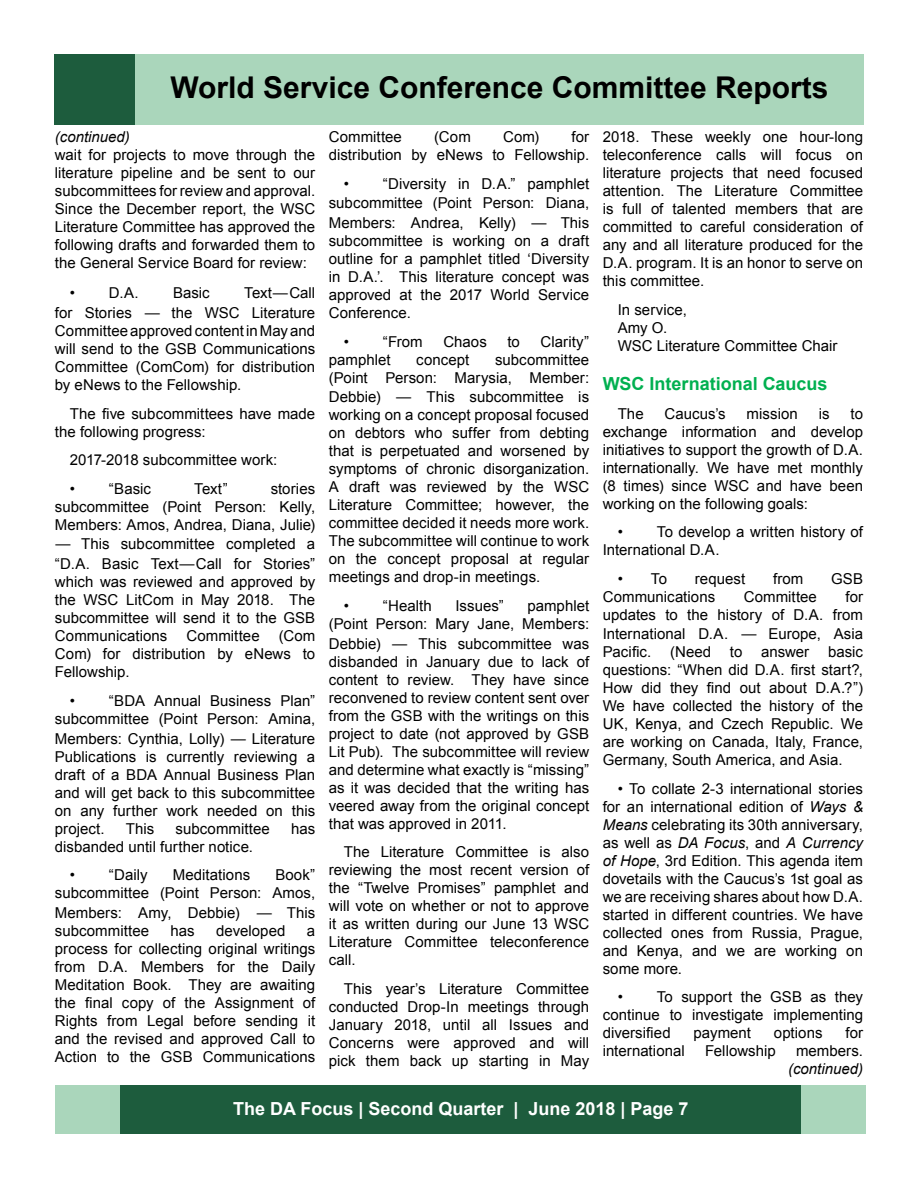
<style>
.page{position:relative;width:918px;height:1188px;background:#fff}
.page>*{position:absolute;margin:0;border:0;box-sizing:border-box;transform-origin:0 0}
.t1{font:700 30px "Arial";color:#000}
.t2{font:700 18px "Arial";color:#fff}
.t3{font:700 18px "Arial";color:#00b050}
.t4{font:15px/18px "Arial";letter-spacing:.005em;color:#000;text-align:justify}
.t5{font:italic 15px "Arial";color:#000}
.s1{font-family:"Cambria";font-size:16.5px}
.s2{font-style:italic}
</style>
<div class="page">
<div style="left:54px;top:54px;width:85px;height:70px;background:#1d5c3d"></div>
<div style="left:135px;top:54px;width:729px;height:70px;background:#aad6bb"></div>
<div style="left:56px;top:1085px;width:810px;height:49px;background:#aad6bb"></div>
<div style="left:121px;top:1085px;width:680px;height:49px;background:#1d5c3d"></div>
<h1 class="t1" style="left:171px;top:68px;width:659px">World Service Conference Committee Reports</h1>
<p class="t5" style="left:55px;top:127px;width:77px">(continued)</p>
<p class="t4" style="left:55px;top:146px;width:262px">wait for projects to move through the literature pipeline and be sent to our subcommittees for review and approval.<br>Since the December report, the WSC Literature Committee has approved the following drafts and forwarded them to the General Service Board for review:</p>
<p class="t4" style="left:70px;top:284px;width:70px">• D.A.</p>
<p class="t4" style="left:173px;top:284px;width:38px">Basic</p>
<p class="t4" style="left:55px;top:283px;width:262px;line-height:19.8px;text-align:right">Text<span class="s1">—</span>Call<br>for Stories <span class="s1">—</span> the WSC Literature</p>
<p class="t4" style="left:55px;top:322px;width:262px">Committee approved content in May and will send to the GSB Communications Committee (ComCom) for distribution by eNews to the Fellowship.</p>
<p class="t4" style="left:55px;top:405px;width:262px;text-indent:15px">The five subcommittees have made the following progress:</p>
<p class="t4" style="left:70px;top:451px;width:209px">2017-2018 subcommittee work:</p>
<p class="t4" style="left:70px;top:480px;width:83px">• “Basic</p>
<p class="t4" style="left:194px;top:480px;width:35px">Text”</p>
<p class="t4" style="left:55px;top:480px;width:262px;text-indent:216px">stories subcommittee (Point Person: Kelly, Members: Amos, Andrea, Diana, Julie)</p>
<p class="t4" style="left:55px;top:534px;width:262px;line-height:19.8px"><span class="s1">—</span> This subcommittee completed a “D.A. Basic Text<span class="s1">—</span>Call for Stories”</p>
<p class="t4" style="left:55px;top:573px;width:262px">which was reviewed and approved by the WSC LitCom in May 2018. The subcommittee will send it to the GSB Communications</p>
<p class="t4" style="left:55px;top:627px;width:262px;text-indent:224px">(Com Com) for distribution by eNews to Fellowship.</p>
<p class="t4" style="left:55px;top:692px;width:262px;text-align:right">• “BDA Annual Business Plan” subcommittee (Point Person: Amina,</p>
<p class="t4" style="left:55px;top:729px;width:262px">Members: Cynthia, Lolly) <span class="s1">—</span> Literature Publications is currently reviewing a draft of a BDA Annual Business Plan and will get back to this subcommittee on any further work needed on this project.</p>
<p class="t4" style="left:186px;top:627px;width:75px">Committee</p>
<p class="t4" style="left:126px;top:819px;width:30px">This</p>
<p class="t4" style="left:176px;top:819px;width:96px">subcommittee</p>
<p class="t4" style="left:291px;top:819px;width:26px">has</p>
<p class="t4" style="left:55px;top:837px;width:200px">disbanded until further notice.</p>
<p class="t4" style="left:70px;top:866px;width:79px">• “Daily</p>
<p class="t4" style="left:173px;top:866px;width:79px">Meditations</p>
<p class="t4" style="left:55px;top:866px;width:262px;text-align:right">Book”<br>subcommittee (Point Person: Amos,</p>
<p class="t4" style="left:55px;top:904px;width:262px">Members: Amy, Debbie) <span class="s1">—</span> This subcommittee</p>
<p class="t4" style="left:171px;top:922px;width:26px">has</p>
<p class="t4" style="left:216px;top:922px;width:71px">developed</p>
<p class="t4" style="left:55px;top:922px;width:262px;text-indent:252px">a process for collecting original writings from D.A. Members for the Daily Meditation Book. They are awaiting the final copy of the Assignment of Rights from Legal before sending it and the revised and approved Call to Action to the GSB Communications</p>
<p class="t4" style="left:329px;top:128px;width:262px;text-align:right">for<br>distribution by eNews to Fellowship.</p>
<p class="t4" style="left:329px;top:174px;width:262px;line-height:19.8px;text-indent:15px">• “Diversity in D.A.” pamphlet subcommittee (Point Person: Diana, Members: Andrea, Kelly) <span class="s1">—</span> This</p>
<p class="t4" style="left:329px;top:232px;width:262px">subcommittee is working on a draft outline for a pamphlet titled ‘Diversity in D.A.’. This literature concept was approved at the 2017 World Service Conference.</p>
<p class="t4" style="left:344px;top:333px;width:81px">• “From</p>
<p class="t4" style="left:443px;top:333px;width:45px">Chaos</p>
<p class="t4" style="left:508px;top:333px;width:14px">to</p>
<p class="t4" style="left:541px;top:333px;width:50px">Clarity”</p>
<p class="t4" style="left:329px;top:351px;width:63px">pamphlet</p>
<p class="t4" style="left:416px;top:351px;width:55px">concept</p>
<p class="t4" style="left:329px;top:128px;width:75px">Committee</p>
<p class="t4" style="left:434px;top:128px;width:38px">(Com</p>
<p class="t4" style="left:503px;top:128px;width:38px">Com)</p>
<p class="t4" style="left:329px;top:351px;width:262px;text-align:right">subcommittee<br>(Point Person: Marysia, Member:</p>
<p class="t4" style="left:329px;top:388px;width:262px">Debbie) <span class="s1">—</span> This subcommittee is working on a concept proposal focused on debtors who suffer from debting that is perpetuated and worsened by symptoms of chronic disorganization.<br>A draft was reviewed by the WSC Literature Committee; however, the committee decided it needs more work.<br>The subcommittee will continue to work on the concept proposal at regular meetings and drop-in meetings.</p>
<p class="t4" style="left:344px;top:597px;width:90px">• “Health</p>
<p class="t4" style="left:455px;top:597px;width:50px">Issues”</p>
<p class="t4" style="left:329px;top:597px;width:262px;text-align:right">pamphlet<br>(Point Person: Mary Jane, Members:</p>
<p class="t4" style="left:329px;top:635px;width:262px">Debbie) <span class="s1">—</span> This subcommittee was disbanded in January due to lack of content to review. They have since reconvened to review content sent over from the GSB with the writings on this project to date (not approved by GSB Lit Pub). The subcommittee will review and determine what exactly is “missing” as it was decided that the writing has veered away from the original concept that was approved in 2011.</p>
<p class="t4" style="left:329px;top:843px;width:262px;text-indent:15px">The Literature Committee is also reviewing the most recent version of the “Twelve Promises” pamphlet and will vote on whether or not to approve it as written during our June 13 WSC Literature Committee teleconference call.</p>
<p class="t4" style="left:329px;top:980px;width:262px;text-indent:15px">This year’s Literature Committee conducted Drop-In meetings through January 2018, until all Issues and Concerns were approved and will pick them back up starting in May</p>
<p class="t4" style="left:603px;top:128px;width:262px">2018. These weekly one hour-long teleconference calls will focus on literature projects that need focused attention. The Literature Committee is full of talented members that are committed to careful consideration of any and all literature produced for the D.A. program. It is an honor to serve on this committee.</p>
<p class="t4" style="left:618px;top:300px;width:221px;text-align:left">In service,<br>Amy O.<br>WSC Literature Committee Chair</p>
<p class="t3" style="left:603px;top:372px;width:226px">WSC International Caucus</p>
<p class="t4" style="left:618px;top:405px;width:27px">The</p>
<p class="t4" style="left:665px;top:405px;width:63px">Caucus’s</p>
<p class="t4" style="left:747px;top:405px;width:53px">mission</p>
<p class="t4" style="left:819px;top:405px;width:12px">is</p>
<p class="t4" style="left:603px;top:405px;width:262px;text-indent:248px">to exchange information and develop initiatives to support the growth of D.A. internationally. We have met monthly (8 times) since WSC and have been working on the following goals:</p>
<p class="t4" style="left:603px;top:523px;width:262px;text-indent:15px">• To develop a written history of<br>International D.A.</p>
<p class="t4" style="left:618px;top:570px;width:51px">• To</p>
<p class="t4" style="left:695px;top:570px;width:52px">request</p>
<p class="t4" style="left:773px;top:570px;width:32px">from</p>
<p class="t4" style="left:831px;top:570px;width:33px">GSB</p>
<p class="t4" style="left:603px;top:588px;width:114px">Communications</p>
<p class="t4" style="left:744px;top:588px;width:75px">Committee</p>
<p class="t4" style="left:603px;top:588px;width:262px;text-align:right">for<br>updates to the history of D.A. from</p>
<p class="t4" style="left:603px;top:625px;width:262px">International D.A. <span class="s1">—</span> Europe, Asia Pacific. (Need to answer basic questions: “When did D.A. first start?, How did they find out about D.A.?”)<br>We have collected the history of the UK, Kenya, and Czech Republic. We are working on Canada, Italy, France, Germany, South America, and Asia.</p>
<p class="t4" style="left:603px;top:780px;width:262px;text-indent:15px">• To collate 2-3 international stories for an international edition of <span class="s2">Ways &amp; Means</span> celebrating its 30th anniversary, as well as <span class="s2">DA Focus</span>, and <span class="s2">A Currency of Hope</span>, 3rd Edition. This agenda item dovetails with the Caucus’s 1st goal as we are receiving shares about how D.A. started in different countries. We have collected ones from Russia, Prague, and Kenya, and we are working on some more.</p>
<p class="t4" style="left:603px;top:988px;width:262px;text-indent:15px">• To support the GSB as they continue to investigate implementing diversified</p>
<p class="t4" style="left:694px;top:1024px;width:59px">payment</p>
<p class="t4" style="left:774px;top:1024px;width:50px">options</p>
<p class="t4" style="left:845px;top:1024px;width:19px">for</p>
<p class="t4" style="left:603px;top:1042px;width:84px">international</p>
<p class="t4" style="left:705px;top:1042px;width:72px">Fellowship</p>
<p class="t4" style="left:796px;top:1042px;width:69px">members.</p>
<p class="t5" style="left:788px;top:1059px;width:77px">(continued)</p>
<p class="t2" style="left:233px;top:1097px;width:457px">The DA Focus | Second Quarter | June 2018 | Page 7</p>
</div>
